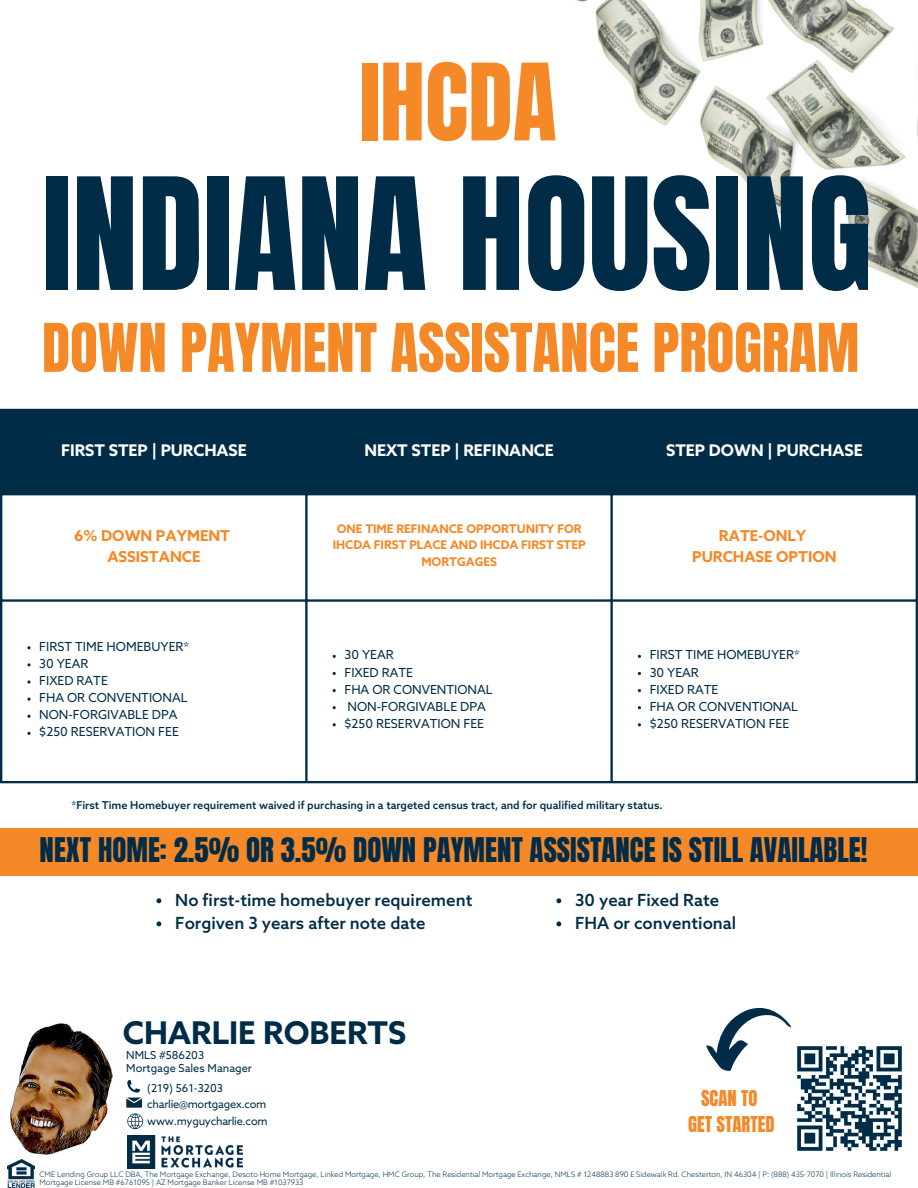
<style>
.page{position:relative;width:918px;height:1188px;background:#fff}
.page>*{position:absolute;margin:0;border:0;box-sizing:border-box;transform-origin:0 0}
.t1{font:132.3px "Anton";color:#012c48}
.t2{font:90.6px "Anton";color:#f58827}
.t3{font:57px "Anton";color:#f58827}
.t4{font:700 31.35px "Azo Sans";color:#012c48}
.t5{font:28.95px "Anton";color:#012c48}
.t6{font:18.6px/26px "Anton";color:#f58828;text-align:center}
.t7{font:500 16.8px/23.1px "Azo Sans";color:#012c48}
.t8{font:700 16.05px "Azo Sans";color:#fff}
.t9{font:700 15px/21px "Azo Sans";color:#f58827;text-align:center}
.t10{font:12.45px/17.1px "Azo Sans";color:#012c48}
.t11{font:700 11.85px/16.4px "Azo Sans";color:#f58827;text-align:center}
.t12{font:10.95px/16.2px "Azo Sans";letter-spacing:-.025em;color:#012c48}
.t13{font:10.95px/12.8px "Azo Sans";color:#012c48}
.t14{font:500 10.8px "Azo Sans";color:#012c48}
.t15{font:300 7.5px/8.7px "Azo Sans";color:#012c48}
</style>
<div class="page">
<img style="left:577px;top:0;width:341px;height:288px">
<div style="left:2px;top:411px;width:914px;height:82px;background:#012c48"></div>
<svg style="left:27px;top:646px;width:4px;height:3px"></svg>
<svg style="left:27px;top:680px;width:4px;height:4px"></svg>
<svg style="left:27px;top:698px;width:4px;height:3px"></svg>
<svg style="left:27px;top:715px;width:4px;height:3px"></svg>
<svg style="left:27px;top:732px;width:4px;height:3px"></svg>
<hr style="left:0;top:411px;width:2px;height:370px;background:#012c48">
<hr style="left:305px;top:411px;width:3px;height:370px;background:#012c48">
<hr style="left:610px;top:411px;width:3px;height:370px;background:#012c48">
<hr style="left:916px;top:411px;width:2px;height:370px;background:#012c48">
<hr style="left:0;top:409px;width:918px;height:2px;background:#012c48">
<hr style="left:0;top:493px;width:918px;height:2px;background:#012c48">
<hr style="left:0;top:599px;width:918px;height:3px;background:#012c48">
<hr style="left:0;top:781px;width:918px;height:2px;background:#012c48">
<div style="left:0;top:828px;width:918px;height:47px;background:#f58827"></div>
<svg style="left:127px;top:1080px;width:13px;height:12px"></svg>
<img style="left:7px;top:1159px;width:27px;height:29px">
<svg style="left:706px;top:1008px;width:85px;height:63px"></svg>
<svg style="left:126px;top:1098px;width:17px;height:31px"></svg>
<img style="left:790px;top:1039px;width:112px;height:112px">
<img style="left:11px;top:1024px;width:102px;height:131px">
<img style="left:127px;top:1136px;width:115px;height:32px">
<svg style="left:157px;top:898px;width:4px;height:5px"></svg>
<svg style="left:157px;top:921px;width:4px;height:5px"></svg>
<svg style="left:556px;top:898px;width:5px;height:5px"></svg>
<svg style="left:556px;top:921px;width:5px;height:5px"></svg>
<h2 class="t2" style="left:359px;top:56px;width:199px">IHCDA</h2>
<h1 class="t1" style="left:42px;top:167px;width:832px">INDIANA HOUSING</h1>
<h3 class="t3" style="left:42px;top:319px;width:819px">DOWN PAYMENT ASSISTANCE PROGRAM</h3>
<h3 class="t8" style="left:61px;top:440px;width:187px">FIRST STEP | PURCHASE</h3>
<h3 class="t8" style="left:364px;top:440px;width:191px">NEXT STEP | REFINANCE</h3>
<h3 class="t8" style="left:666px;top:440px;width:198px">STEP DOWN | PURCHASE</h3>
<h3 class="t9" style="left:74px;top:525px;width:157px">6% DOWN PAYMENT<br>ASSISTANCE</h3>
<h3 class="t11" style="left:333px;top:520px;width:254px">ONE TIME REFINANCE OPPORTUNITY FOR<br>IHCDA FIRST PLACE AND IHCDA FIRST STEP<br>MORTGAGES</h3>
<h3 class="t9" style="left:692px;top:525px;width:146px">RATE-ONLY<br>PURCHASE OPTION</h3>
<h3 class="t10" style="left:39px;top:638px;width:152px">FIRST TIME HOMEBUYER*<br>30 YEAR<br>FIXED RATE<br>FHA OR CONVENTIONAL<br>NON-FORGIVABLE DPA $250 RESERVATION FEE</h3>
<h3 class="t10" style="left:344px;top:646px;width:150px">30 YEAR<br>FIXED RATE<br>FHA OR CONVENTIONAL<br>NON-FORGIVABLE DPA $250 RESERVATION FEE</h3>
<h3 class="t10" style="left:650px;top:646px;width:152px">FIRST TIME HOMEBUYER*<br>30 YEAR<br>FIXED RATE<br>FHA OR CONVENTIONAL $250 RESERVATION FEE</h3>
<h3 class="t14" style="left:71px;top:798px;width:593px">*First Time Homebuyer requirement waived if purchasing in a targeted census tract, and for qualified military status.</h3>
<h3 class="t5" style="left:40px;top:835px;width:829px">NEXT HOME: 2.5% OR 3.5% DOWN PAYMENT ASSISTANCE IS STILL AVAILABLE!</h3>
<h3 class="t7" style="left:175px;top:888px;width:299px">No first-time homebuyer requirement<br>Forgiven 3 years after note date</h3>
<h3 class="t4" style="left:123px;top:1012px;width:285px">CHARLIE ROBERTS</h3>
<h3 class="t13" style="left:126px;top:1048px;width:127px">NMLS #586203<br>Mortgage Sales Manager</h3>
<h3 class="t7" style="left:575px;top:888px;width:163px">30 year Fixed Rate<br>FHA or conventional</h3>
<h3 class="t12" style="left:147px;top:1079px;width:121px">(219) 561-3203 charlie@mortgagex.com</h3>
<h3 class="t6" style="left:688px;top:1087px;width:88px">SCAN TO<br>GET STARTED</h3>
<h3 class="t12" style="left:147px;top:1112px;width:122px">www.myguycharlie.com</h3>
<p class="t15" style="left:39px;top:1170px;width:853px">CME Lending Group LLC DBA, The Mortgage Exchange, Desoto Home Mortgage, Linked Mortgage, HMC Group, The Residential Mortgage Exchange, NMLS # 1248883 890 E Sidewalk Rd. Chesterton, IN 46304 | P: (888) 435-7070 | Illinois Residential<br>Mortgage License MB #6761095 | AZ Mortgage Banker License MB #1037933</p>
</div>
